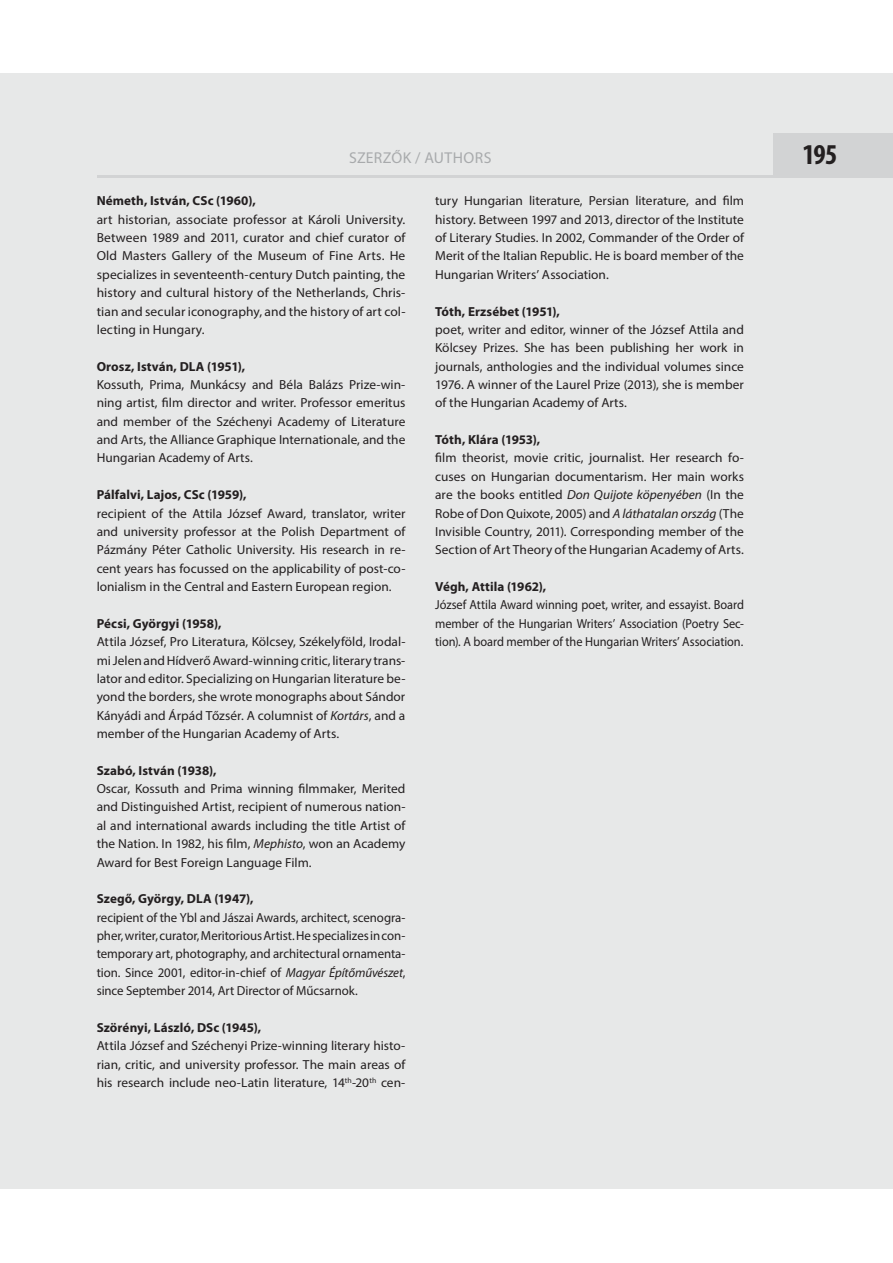
<style>
.page{position:relative;width:893px;height:1263px;background:#fff}
.page>*{position:absolute;margin:0;border:0;box-sizing:border-box;transform-origin:0 0}
.t1{font:700 condensed 28.8px "Myriad Pro";color:#231f20}
.t2{font:15.75px "Myriad Pro";letter-spacing:.03em;color:#a8aaac}
.t3{font:13.05px/18.3px "Myriad Pro";color:#231f20;text-align:justify}
.t4{font:700 13.05px "Myriad Pro";letter-spacing:.005em;color:#231f20}
.t5{font:13.05px/18.3px "Myriad Pro";color:#231f20;text-align:justify;scale:.94 1}
.s1{font-style:italic}
</style>
<div class="page">
<div style="left:0;top:74px;width:893px;height:1115px;background:#e7e8e8"></div>
<div style="left:774px;top:133px;width:119px;height:45px;background:#d2d3d4"></div>
<hr style="left:97px;top:175px;width:677px;height:3px;background:#d2d3d4">
<p class="t2" style="left:349px;top:152px;width:144px">SZERZŐK / AUTHORS</p>
<h1 class="t1" style="left:802px;top:137px;width:37px">195</h1>
<p class="t4" style="left:97px;top:196px;width:161px">Németh, István, CSc (1960),</p>
<p class="t3" style="left:97px;top:211px;width:310px">art historian, associate professor at Károli University.<br>Between 1989 and 2011, curator and chief curator of Old Masters Gallery of the Museum of Fine Arts. He specializes in seventeenth-century Dutch painting, the history and cultural history of the Netherlands, Chris&shy;tian and secular iconography, and the history of art col&shy;lecting in Hungary.</p>
<p class="t4" style="left:97px;top:361px;width:150px">Orosz, István, DLA (1951),</p>
<p class="t3" style="left:97px;top:376px;width:310px">Kossuth, Prima, Munkácsy and Béla Balázs Prize-win&shy;ning artist, film director and writer. Professor emeritus and member of the Széchenyi Academy of Literature and Arts, the Alliance Graphique Internationale, and the Hungarian Academy of Arts.</p>
<p class="t4" style="left:97px;top:490px;width:151px">Pálfalvi, Lajos, CSc (1959),</p>
<p class="t3" style="left:97px;top:505px;width:310px">recipient of the Attila József Award, translator, writer and university professor at the Polish Department of Pázmány Péter Catholic University. His research in re&shy;cent years has focussed on the applicability of post-co&shy;lonialism in the Central and Eastern European region.</p>
<p class="t4" style="left:97px;top:618px;width:126px">Pécsi, Györgyi (1958),</p>
<p class="t3" style="left:97px;top:633px;width:310px">Attila József, Pro Literatura, Kölcsey, Székelyföld, Irodal&shy;mi Jelen and Hídverő Award-winning critic, literary trans&shy;lator and editor. Specializing on Hungarian literature be&shy;yond the borders, she wrote monographs about Sándor Kányádi and Árpád Tőzsér. A columnist of <span class="s1">Kortárs</span>, and a member of the Hungarian Academy of Arts.</p>
<p class="t4" style="left:97px;top:765px;width:121px">Szabó, István (1938),</p>
<p class="t3" style="left:97px;top:780px;width:310px">Oscar, Kossuth and Prima winning filmmaker, Merited and Distinguished Artist, recipient of numerous nation&shy;al and international awards including the title Artist of the Nation. In 1982, his film, <span class="s1">Mephisto</span>, won an Academy Award for Best Foreign Language Film.</p>
<p class="t4" style="left:97px;top:894px;width:158px">Szegő, György, DLA (1947),</p>
<p class="t3" style="left:97px;top:909px;width:310px">recipient of the Ybl and Jászai Awards, architect, scenogra&shy;pher, writer, curator, Meritorious Artist. He specializes in con&shy;temporary art, photography, and architectural ornamenta&shy;tion. Since 2001, editor-in-chief of <span class="s1">Magyar Építőművészet</span>, since September 2014, Art Director of Műcsarnok.</p>
<p class="t4" style="left:97px;top:1023px;width:166px">Szörényi, László, DSc (1945),</p>
<p class="t3" style="left:97px;top:1038px;width:310px">Attila József and Széchenyi Prize-winning literary histo&shy;rian, critic, and university professor. The main areas of his research include neo-Latin literature, 14<sup>th</sup>-20<sup>th</sup> cen-</p>
<p class="t3" style="left:435px;top:193px;width:310px">tury Hungarian literature, Persian literature, and film history. Between 1997 and 2013, director of the Institute of Literary Studies. In 2002, Commander of the Order of Merit of the Italian Republic. He is board member of the Hungarian Writers’ Association.</p>
<p class="t4" style="left:435px;top:306px;width:126px">Tóth, Erzsébet (1951),</p>
<p class="t3" style="left:435px;top:321px;width:310px">poet, writer and editor, winner of the József Attila and Kölcsey Prizes. She has been publishing her work in journals, anthologies and the individual volumes since 1976. A winner of the Laurel Prize (2013), she is member of the Hungarian Academy of Arts.</p>
<p class="t4" style="left:435px;top:435px;width:107px">Tóth, Klára (1953),</p>
<p class="t3" style="left:435px;top:450px;width:310px">film theorist, movie critic, journalist. Her research fo&shy;cuses on Hungarian documentarism. Her main works are the books entitled <span class="s1">Don Quijote köpenyében</span> (In the Robe of Don Quixote, 2005) and <span class="s1">A láthatalan ország</span> (The Invisible Country, 2011). Corresponding member of the Section of Art Theory of the Hungarian Academy of Arts.</p>
<p class="t4" style="left:435px;top:582px;width:113px">Végh, Attila (1962),</p>
<p class="t5" style="left:435px;top:597px;width:330px">József Attila Award winning poet, writer, and essayist. Board member of the Hungarian Writers’ Association (Poetry Sec&shy;tion). A board member of the Hungarian Writers’ Association.</p>
</div>
